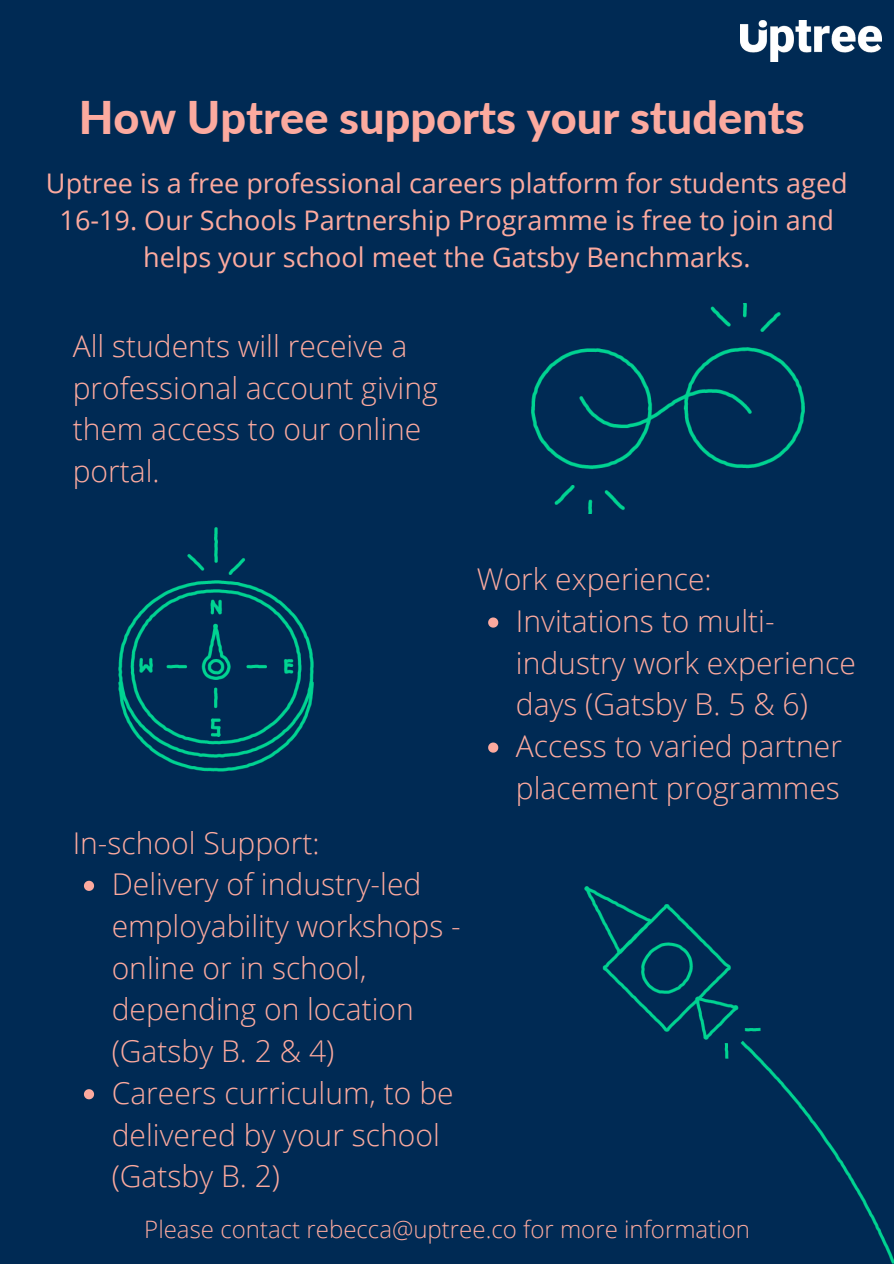
<style>
.page{position:relative;width:894px;height:1264px;background:#fff}
.page>*{position:absolute;margin:0;border:0;box-sizing:border-box;transform-origin:0 0}
.t1{font:800 45px "Lato";color:#fcaa9f}
.t2{font:300 30px/41.7px "Open Sans";color:#fcaa9f}
.t3{font:27px/37.2px "Open Sans";color:#fcaa9f;text-align:center}
.t4{font:300 24px "Open Sans";color:#fcaa9f}
</style>
<div class="page">
<div style="left:0;top:0;width:893px;height:1263px;background:#002a54"></div>
<img style="left:740px;top:20px;width:140px;height:42px">
<img style="left:584px;top:886px;width:309px;height:377px">
<img style="left:531px;top:303px;width:273px;height:211px">
<img style="left:119px;top:527px;width:194px;height:244px">
<svg style="left:84px;top:880px;width:10px;height:10px"></svg>
<svg style="left:84px;top:1089px;width:10px;height:10px"></svg>
<svg style="left:488px;top:617px;width:10px;height:10px"></svg>
<svg style="left:488px;top:742px;width:10px;height:10px"></svg>
<h1 class="t1" style="left:79px;top:89px;width:727px">How Uptree supports your students</h1>
<p class="t3" style="left:46px;top:164px;width:803px">Uptree is a free professional careers platform for students aged<br>16-19. Our Schools Partnership Programme is free to join and helps your school meet the Gatsby Benchmarks.</p>
<p class="t2" style="left:73px;top:324px;width:366px">All students will receive a professional account giving them access to our online portal.</p>
<p class="t2" style="left:73px;top:821px;width:248px">In-school Support:</p>
<p class="t2" style="left:112px;top:862px;width:350px">Delivery of industry-led employability workshops - online or in school, depending on location (Gatsby B. 2 &amp; 4)<br>Careers curriculum, to be delivered by your school (Gatsby B. 2)</p>
<p class="t2" style="left:476px;top:558px;width:236px">Work experience:</p>
<p class="t2" style="left:516px;top:599px;width:341px">Invitations to multi&shy;industry work experience days (Gatsby B. 5 &amp; 6)<br>Access to varied partner placement programmes</p>
<p class="t4" style="left:144px;top:1212px;width:607px">Please contact rebecca@uptree.co for more information</p>
</div>
